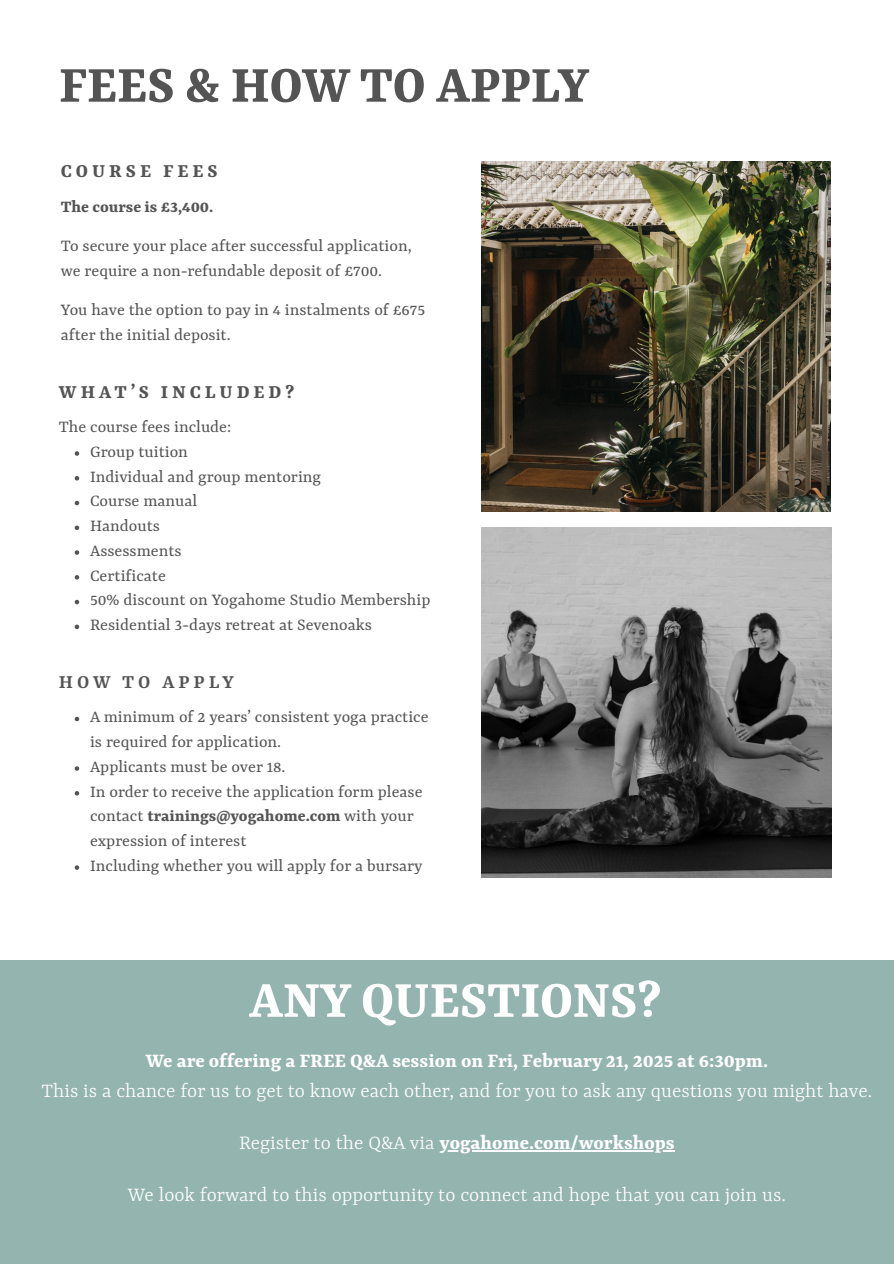
<style>
.page{position:relative;width:894px;height:1264px;background:#fff}
.page>*{position:absolute;margin:0;border:0;box-sizing:border-box;transform-origin:0 0}
.t1{font:700 57px "Rasa";color:#545454}
.t2{font:700 57px "Rasa";color:#fff}
.t3{font:300 21.75px/30.3px "Rasa";color:#fff;text-align:center}
.t4{font:700 21.75px "Rasa";color:#fff}
.t5{font:700 21px "Rasa";letter-spacing:.19em;color:#545454}
.t6{font:600 21px "Rasa";letter-spacing:.185em;color:#545454}
.t7{font:18.3px/24.8px "Rasa";color:#545454}
.t8{font:700 18.3px "Rasa";color:#545454}
.s1{font-weight:700}
.s2{font-weight:300}
</style>
<div class="page">
<img style="left:481px;top:527px;width:350px;height:350px">
<img style="left:481px;top:162px;width:349px;height:350px">
<div style="left:0;top:959px;width:893px;height:304px;background:#94b4af"></div>
<hr style="left:439px;top:1149px;width:235px;height:2px;background:#fff">
<svg style="left:75px;top:451px;width:4px;height:5px"></svg>
<svg style="left:75px;top:476px;width:4px;height:4px"></svg>
<svg style="left:75px;top:501px;width:4px;height:4px"></svg>
<svg style="left:75px;top:525px;width:4px;height:5px"></svg>
<svg style="left:75px;top:550px;width:4px;height:5px"></svg>
<svg style="left:75px;top:575px;width:4px;height:4px"></svg>
<svg style="left:75px;top:600px;width:4px;height:4px"></svg>
<svg style="left:75px;top:624px;width:4px;height:5px"></svg>
<svg style="left:75px;top:716px;width:4px;height:5px"></svg>
<svg style="left:75px;top:766px;width:4px;height:4px"></svg>
<svg style="left:75px;top:791px;width:4px;height:4px"></svg>
<svg style="left:75px;top:865px;width:4px;height:4px"></svg>
<p class="t1" style="left:59px;top:60px;width:531px">FEES &amp; HOW TO APPLY</p>
<p class="t5" style="left:61px;top:162px;width:158px">COURSE FEES</p>
<h2 class="t8" style="left:61px;top:198px;width:154px">The course is £3,400.</h2>
<p class="t7" style="left:61px;top:234px;width:352px">To secure your place after successful application, we require a non-refundable deposit of £700.</p>
<p class="t7" style="left:61px;top:299px;width:366px">You have the option to pay in 4 instalments of £675 after the initial deposit.</p>
<p class="t5" style="left:59px;top:382px;width:237px">WHAT’S INCLUDED?</p>
<p class="t7" style="left:59px;top:415px;width:174px">The course fees include:</p>
<p class="t7" style="left:90px;top:440px;width:99px">Group tuition</p>
<p class="t7" style="left:90px;top:465px;width:232px">Individual and group mentoring</p>
<p class="t7" style="left:90px;top:490px;width:109px">Course manual</p>
<p class="t7" style="left:90px;top:514px;width:71px">Handouts</p>
<p class="t7" style="left:90px;top:539px;width:93px">Assessments</p>
<h2 class="t7" style="left:90px;top:564px;width:77px">Certificate</h2>
<p class="t7" style="left:90px;top:589px;width:342px">50% discount on Yogahome Studio Membership</p>
<p class="t7" style="left:90px;top:613px;width:283px">Residential 3-days retreat at Sevenoaks</p>
<p class="t6" style="left:59px;top:673px;width:176px">HOW TO APPLY</p>
<p class="t7" style="left:90px;top:705px;width:340px">A minimum of 2 years’ consistent yoga practice is required for application.</p>
<h1 class="t7" style="left:90px;top:755px;width:197px">Applicants must be over 18.</h1>
<h3 class="t7" style="left:90px;top:780px;width:334px">In order to receive the application form please contact <span class="s1">trainings@yogahome.com</span> with your expression of interest</h3>
<h3 class="t7" style="left:90px;top:854px;width:334px">Including whether you will apply for a bursary</h3>
<h3 class="t2" style="left:249px;top:975px;width:413px">ANY QUESTIONS?</h3>
<h1 class="t3" style="left:41px;top:1046px;width:832px"><span class="s1">We are offering a FREE Q&amp;A session on Fri, February 21, 2025 at 6:30pm.<br></span>This is a chance for us to get to know each other, and for you to ask any questions you might have.</h1>
<h2 class="t4" style="left:239px;top:1132px;width:437px"><span class="s2">Register to the Q&amp;A via</span> yogahome.com/workshops</h2>
<h4 class="t3" style="left:128px;top:1180px;width:659px">We look forward to this opportunity to connect and hope that you can join us.</h4>
</div>
